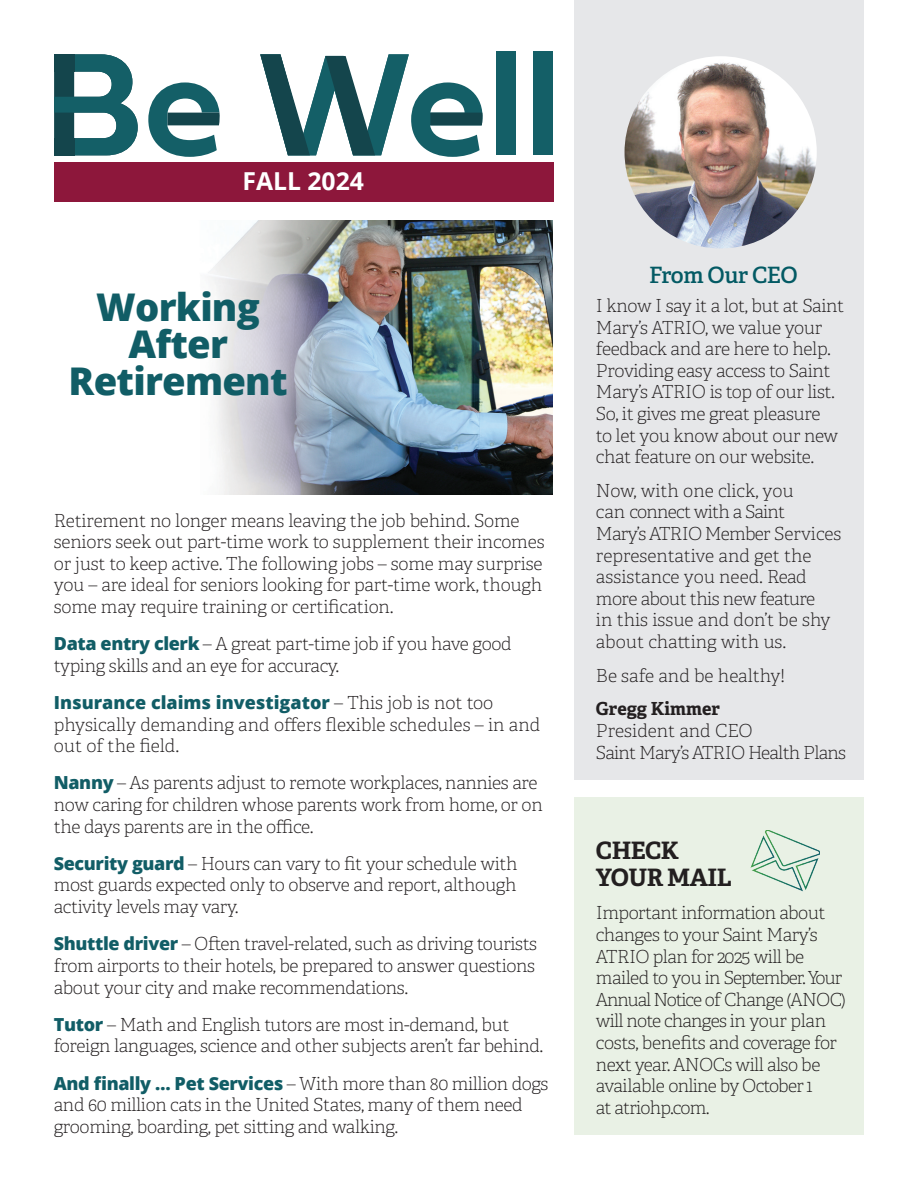
<style>
.page{position:relative;width:918px;height:1188px;background:#fff}
.page>*{position:absolute;margin:0;border:0;box-sizing:border-box;transform-origin:0 0}
.t1{font:800 38.25px/37.2px "Open Sans";letter-spacing:-.02em;color:#115d66;text-align:center}
.t2{font:700 24.75px "Open Sans";color:#fff}
.t3{font:700 24px/27px "Adelle";letter-spacing:-.02em;color:#231f20}
.t4{font:600 22.5px "Adelle";letter-spacing:-.02em;color:#035a64}
.t5{font:100 18px/21.6px "Adelle";letter-spacing:-.02em;color:#231f20}
.t6{font:100 18px/21.6px "Adelle";color:#231f20}
.t7{font:100 18px "Adelle";letter-spacing:-.04em;color:#231f20}
.t8{font:700 18px "Adelle";color:#231f20}
.s1{font-family:"Open Sans";font-weight:800;color:#115d66}
</style>
<div class="page">
<div style="left:497px;top:51px;width:19px;height:104px;background:#145f67"></div>
<div style="left:534px;top:51px;width:19px;height:104px;background:#145f67"></div>
<svg style="left:54px;top:54px;width:84px;height:101px"></svg>
<div style="left:54px;top:54px;width:20px;height:18px;background:#14454c"></div>
<div style="left:54px;top:138px;width:20px;height:17px;background:#14454c"></div>
<svg style="left:148px;top:82px;width:72px;height:75px"></svg>
<svg style="left:260px;top:54px;width:223px;height:103px"></svg>
<div style="left:54px;top:162px;width:499px;height:40px;background:#8d173b"></div>
<div style="left:575px;top:0;width:289px;height:780px;background:#e6e7e9"></div>
<img style="left:625px;top:56px;width:192px;height:192px;border-radius:96px">
<div style="left:575px;top:797px;width:289px;height:338px;background:#e9f1e5"></div>
<img style="left:750px;top:830px;width:70px;height:62px">
<img style="left:208px;top:220px;width:344px;height:275px">
<h1 class="t2" style="left:242px;top:164px;width:123px">FALL 2024</h1>
<h2 class="t1" style="left:69px;top:286px;width:221px">Working<br>After<br>Retirement</h2>
<p class="t5" style="left:54px;top:510px;width:492px">Retirement no longer means leaving the job behind. Some seniors seek out part-time work to supplement their incomes or just to keep active. The following jobs – some may surprise you – are ideal for seniors looking for part-time work, though some may require training or certification.</p>
<p class="t5" style="left:54px;top:633px;width:459px"><span class="s1">Data entry clerk</span> – A great part-time job if you have good typing skills and an eye for accuracy.</p>
<p class="t6" style="left:54px;top:692px;width:488px"><span class="s1">Insurance claims investigator</span> – This job is not too physically demanding and offers flexible schedules – in and out of the field.</p>
<p class="t5" style="left:54px;top:773px;width:490px"><span class="s1">Nanny</span> – As parents adjust to remote workplaces, nannies are now caring for children whose parents work from home, or on the days parents are in the office.</p>
<p class="t5" style="left:54px;top:853px;width:465px;text-align:justify"><span class="s1">Security guard</span> – Hours can vary to fit your schedule with most guards expected only to observe and report, although activity levels may vary.</p>
<p class="t5" style="left:54px;top:934px;width:485px;text-align:justify"><span class="s1">Shuttle driver</span> – Often travel-related, such as driving tourists from airports to their hotels, be prepared to answer questions about your city and make recommendations.</p>
<p class="t5" style="left:54px;top:1014px;width:491px"><span class="s1">Tutor</span> – Math and English tutors are most in-demand, but foreign languages, science and other subjects aren’t far behind.</p>
<p class="t5" style="left:54px;top:1073px;width:496px"><span class="s1">And finally … Pet Services</span> – With more than 80 million dogs and 60 million cats in the United States, many of them need grooming, boarding, pet sitting and walking.</p>
<p class="t4" style="left:649px;top:261px;width:150px">From Our CEO</p>
<p class="t5" style="left:596px;top:295px;width:250px">I know I say it a lot, but at Saint<br>Mary’s ATRIO, we value your feedback and are here to help.<br>Providing easy access to Saint<br>Mary’s ATRIO is top of our list.<br>So, it gives me great pleasure<br>to let you know about our new chat feature on our website.</p>
<p class="t6" style="left:596px;top:480px;width:247px">Now, with one click, you<br>can connect with a Saint<br>Mary’s ATRIO Member Services representative and get the assistance you need. Read more about this new feature<br>in this issue and don’t be shy about chatting with us.</p>
<p class="t6" style="left:596px;top:665px;width:191px">Be safe and be healthy!</p>
<p class="t8" style="left:596px;top:697px;width:126px">Gregg Kimmer</p>
<p class="t6" style="left:596px;top:720px;width:158px">President and CEO</p>
<p class="t7" style="left:596px;top:741px;width:252px">Saint Mary’s ATRIO Health Plans</p>
<p class="t3" style="left:596px;top:837px;width:137px">CHECK<br>YOUR MAIL</p>
<p class="t5" style="left:596px;top:903px;width:251px">Important information about changes to your Saint Mary’s<br>ATRIO plan for 2025 will be mailed to you in September. Your<br>Annual Notice of Change (ANOC) will note changes in your plan costs, benefits and coverage for next year. ANOCs will also be available online by October 1<br>at atriohp.com.</p>
</div>
